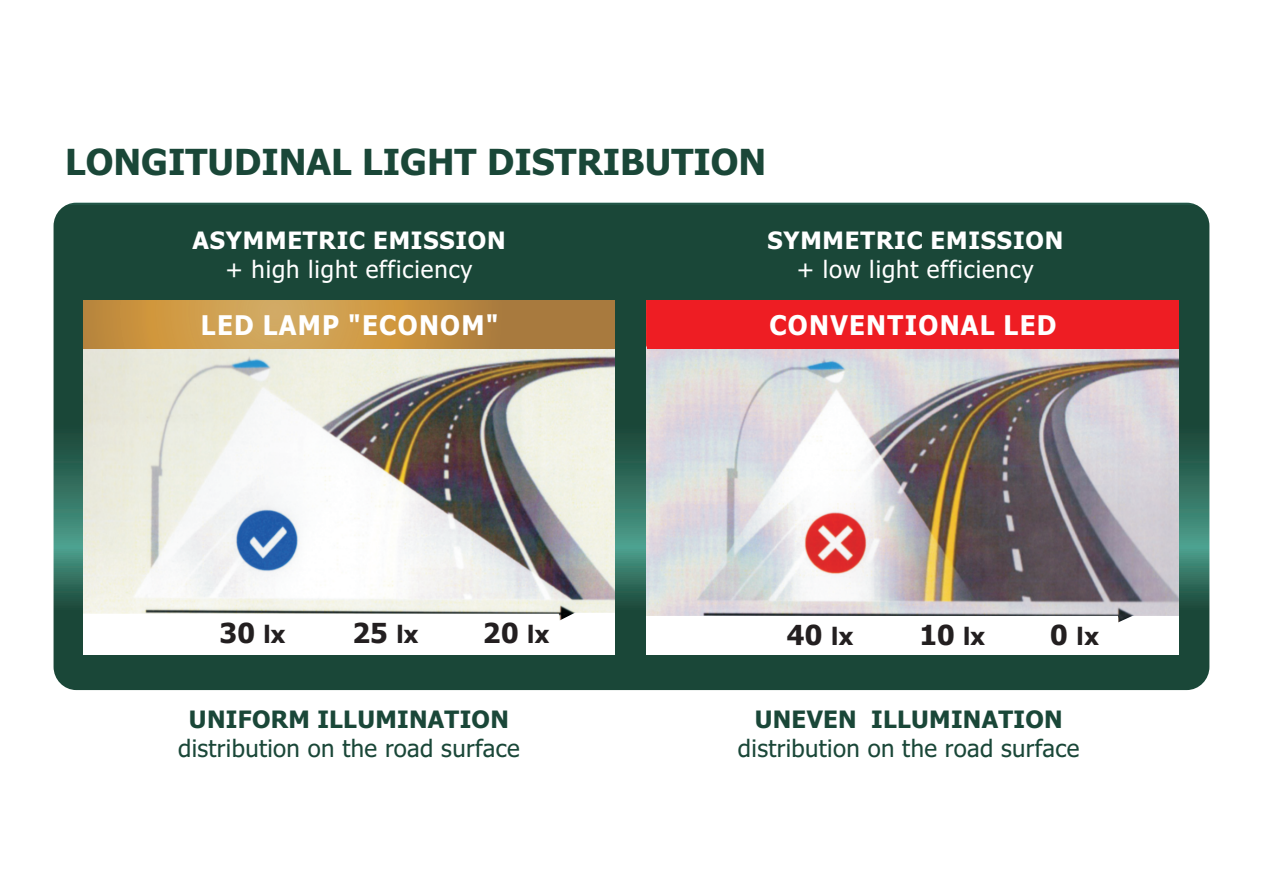
<style>
.page{position:relative;width:1263px;height:893px;background:#fff}
.page>*{position:absolute;margin:0;border:0;box-sizing:border-box;transform-origin:0 0}
.t1{font:700 36px "Tahoma";color:#1a4738}
.t2{font:700 27.75px "Tahoma";letter-spacing:.01em;color:#231f20}
.t3{font:700 27.15px "Tahoma";letter-spacing:.05em;color:#fff;scale:.95 1}
.t4{font:24px "Tahoma";letter-spacing:.015em;color:#1a4738}
.t5{font:24px "Tahoma";letter-spacing:.035em;color:#fff}
.t6{font:700 24px "Tahoma";letter-spacing:.015em;color:#1a4738}
.t7{font:700 24px "Tahoma";letter-spacing:.035em;color:#fff}
.t8{font:700 24px "Tahoma";color:#231f20}
.s1{font-size:24px}
.s2{font-size:27.75px}
</style>
<div class="page">
<svg style="left:54px;top:203px;width:1155px;height:487px;background:#1d4b3c"></svg>
<img style="left:83px;top:348px;width:531px;height:265px">
<svg style="left:83px;top:613px;width:531px;height:42px"></svg>
<img style="left:647px;top:348px;width:531px;height:268px">
<svg style="left:647px;top:616px;width:531px;height:39px"></svg>
<svg style="left:83px;top:300px;width:531px;height:48px;background:#c29146"></svg>
<div style="left:647px;top:300px;width:531px;height:48px;background:#ee1d23"></div>
<h1 class="t1" style="left:65px;top:148px;width:703px">LONGITUDINAL LIGHT DISTRIBUTION</h1>
<p class="t7" style="left:193px;top:230px;width:315px">ÀSYMMETRIC EMISSION</p>
<p class="t5" style="left:226px;top:259px;width:248px">+ high light efficiency</p>
<p class="t3" style="left:201px;top:314px;width:315px">LED LAMP "ECONOM"</p>
<p class="t7" style="left:767px;top:230px;width:297px">SYMMETRIC EMISSION</p>
<p class="t5" style="left:797px;top:259px;width:238px">+ low light efficiency</p>
<p class="t3" style="left:769px;top:314px;width:304px">CONVENTIONAL LED</p>
<p class="t2" style="left:220px;top:622px;width:67px">30 <span class="s1">lx</span></p>
<p class="t2" style="left:352px;top:622px;width:68px">25 <span class="s1">lx</span></p>
<p class="t2" style="left:483px;top:622px;width:68px">20 <span class="s1">lx</span></p>
<p class="t2" style="left:787px;top:624px;width:68px">40 <span class="s1">lx</span></p>
<p class="t2" style="left:919px;top:624px;width:67px">10 <span class="s1">lx</span></p>
<p class="t8" style="left:1050px;top:627px;width:50px"><span class="s2">0</span> lx</p>
<p class="t6" style="left:189px;top:710px;width:321px">UNIFORM ILLUMINATION</p>
<p class="t4" style="left:178px;top:739px;width:343px">distribution on the road surface</p>
<p class="t6" style="left:755px;top:710px;width:309px">UNEVEN ILLUMINATION</p>
<p class="t4" style="left:738px;top:739px;width:343px">distribution on the road surface</p>
</div>
